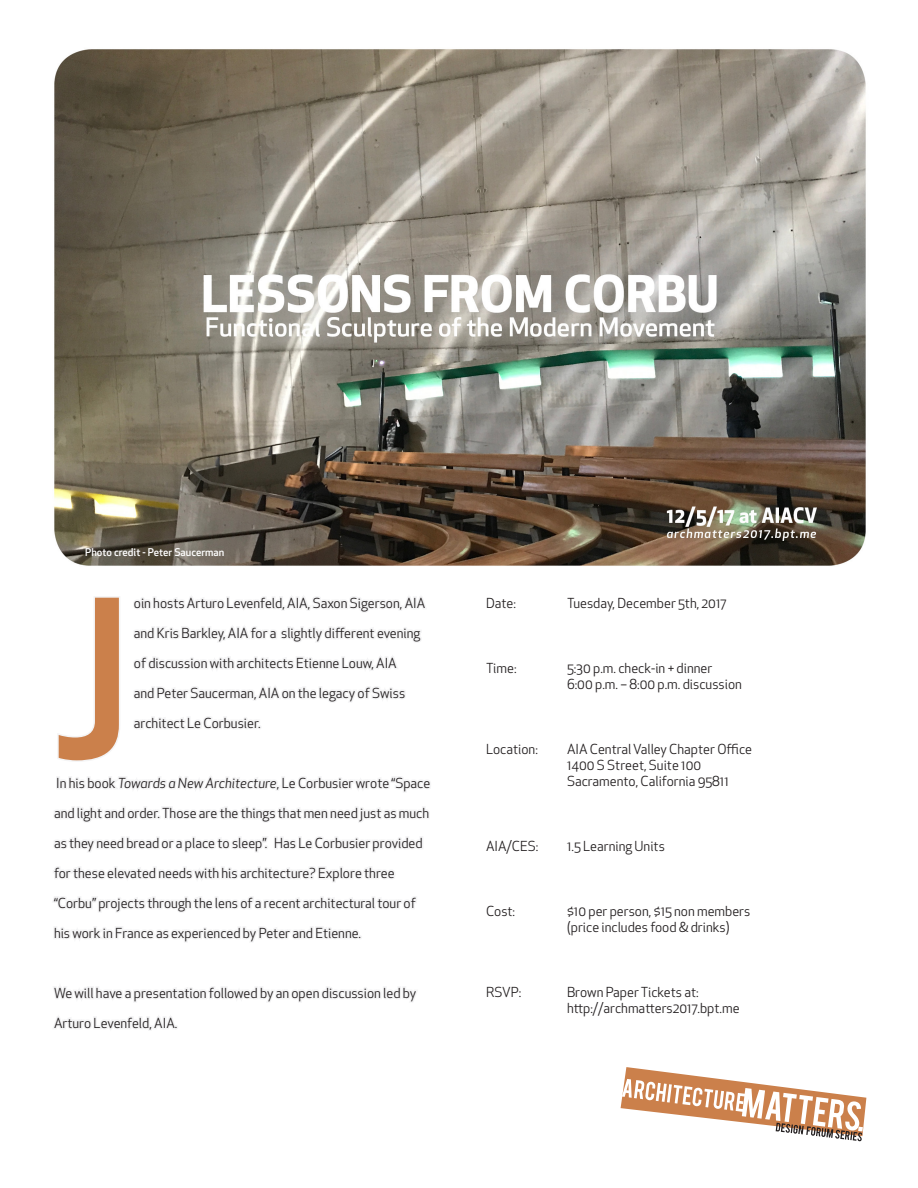
<style>
.page{position:relative;width:918px;height:1188px;background:#fff}
.page>*{position:absolute;margin:0;border:0;box-sizing:border-box;transform-origin:0 0}
.t1{font:500 213.45px "Apex New";color:#cb804b}
.t2{font:13.5px "Apex New";color:#231f20}
.t3{font:500 10.5px "Apex New";color:#fff}
.s1{font-style:italic}
</style>
<div class="page">
<svg style="left:58px;top:597px;width:62px;height:164px"></svg>
<svg style="left:134px;top:596px;width:292px;height:16px"></svg>
<svg style="left:133px;top:626px;width:288px;height:16px"></svg>
<svg style="left:133px;top:656px;width:273px;height:46px"></svg>
<svg style="left:133px;top:716px;width:128px;height:13px"></svg>
<svg style="left:54px;top:776px;width:377px;height:76px"></svg>
<svg style="left:53px;top:866px;width:342px;height:16px"></svg>
<svg style="left:53px;top:896px;width:364px;height:16px"></svg>
<svg style="left:54px;top:927px;width:308px;height:15px"></svg>
<svg style="left:53px;top:986px;width:364px;height:45px"></svg>
<svg style="left:621px;top:1067px;width:245px;height:74px"></svg>
<img style="left:54px;top:49px;width:812px;height:517px">
<p class="t3" style="left:85px;top:546px;width:140px">Photo credit - Peter Saucerman</p>
<p class="t1" style="left:54px;top:537px;width:81px">J</p>
<p class="t2" style="left:134px;top:594px;width:293px">oin hosts Arturo Levenfeld, AIA, Saxon Sigerson, AIA</p>
<p class="t2" style="left:134px;top:624px;width:288px">and Kris Barkley, AIA for a slightly different evening</p>
<p class="t2" style="left:134px;top:654px;width:264px">of discussion with architects Etienne Louw, AIA</p>
<p class="t2" style="left:134px;top:684px;width:273px">and Peter Saucerman, AIA on the legacy of Swiss</p>
<p class="t2" style="left:134px;top:714px;width:128px">architect Le Corbusier.</p>
<p class="t2" style="left:56px;top:774px;width:376px">In his book <span class="s1">Towards a New Architecture</span>, Le Corbusier wrote “Space</p>
<p class="t2" style="left:54px;top:804px;width:377px">and light and order. Those are the things that men need just as much</p>
<p class="t2" style="left:54px;top:834px;width:370px">as they need bread or a place to sleep”. Has Le Corbusier provided</p>
<p class="t2" style="left:54px;top:864px;width:342px">for these elevated needs with his architecture? Explore three</p>
<p class="t2" style="left:54px;top:894px;width:363px">“Corbu” projects through the lens of a recent architectural tour of</p>
<p class="t2" style="left:54px;top:924px;width:309px">his work in France as experienced by Peter and Etienne.</p>
<p class="t2" style="left:54px;top:984px;width:364px">We will have a presentation followed by an open discussion led by</p>
<p class="t2" style="left:54px;top:1014px;width:125px">Arturo Levenfeld, AIA.</p>
<p class="t2" style="left:486px;top:594px;width:32px">Date:</p>
<p class="t2" style="left:567px;top:594px;width:161px">Tuesday, December 5th, 2017</p>
<p class="t2" style="left:486px;top:659px;width:32px">Time:</p>
<p class="t2" style="left:567px;top:659px;width:147px">5:30 p.m. check-in + dinner</p>
<p class="t2" style="left:567px;top:675px;width:176px">6:00 p.m. – 8:00 p.m. discussion</p>
<p class="t2" style="left:486px;top:740px;width:53px">Location:</p>
<p class="t2" style="left:567px;top:740px;width:187px">AIA Central Valley Chapter Office</p>
<p class="t2" style="left:567px;top:756px;width:136px">1400 S Street, Suite 100</p>
<p class="t2" style="left:567px;top:773px;width:163px">Sacramento, California 95811</p>
<p class="t2" style="left:486px;top:837px;width:54px">AIA/CES:</p>
<p class="t2" style="left:567px;top:837px;width:99px">1.5 Learning Units</p>
<p class="t2" style="left:486px;top:902px;width:31px">Cost:</p>
<p class="t2" style="left:567px;top:902px;width:185px">$10 per person, $15 non members</p>
<p class="t2" style="left:567px;top:918px;width:164px">(price includes food &amp; drinks)</p>
<p class="t2" style="left:486px;top:983px;width:37px">RSVP:</p>
<p class="t2" style="left:567px;top:983px;width:133px">Brown Paper Tickets at:</p>
<p class="t2" style="left:567px;top:999px;width:174px">http://archmatters2017.bpt.me</p>
</div>
